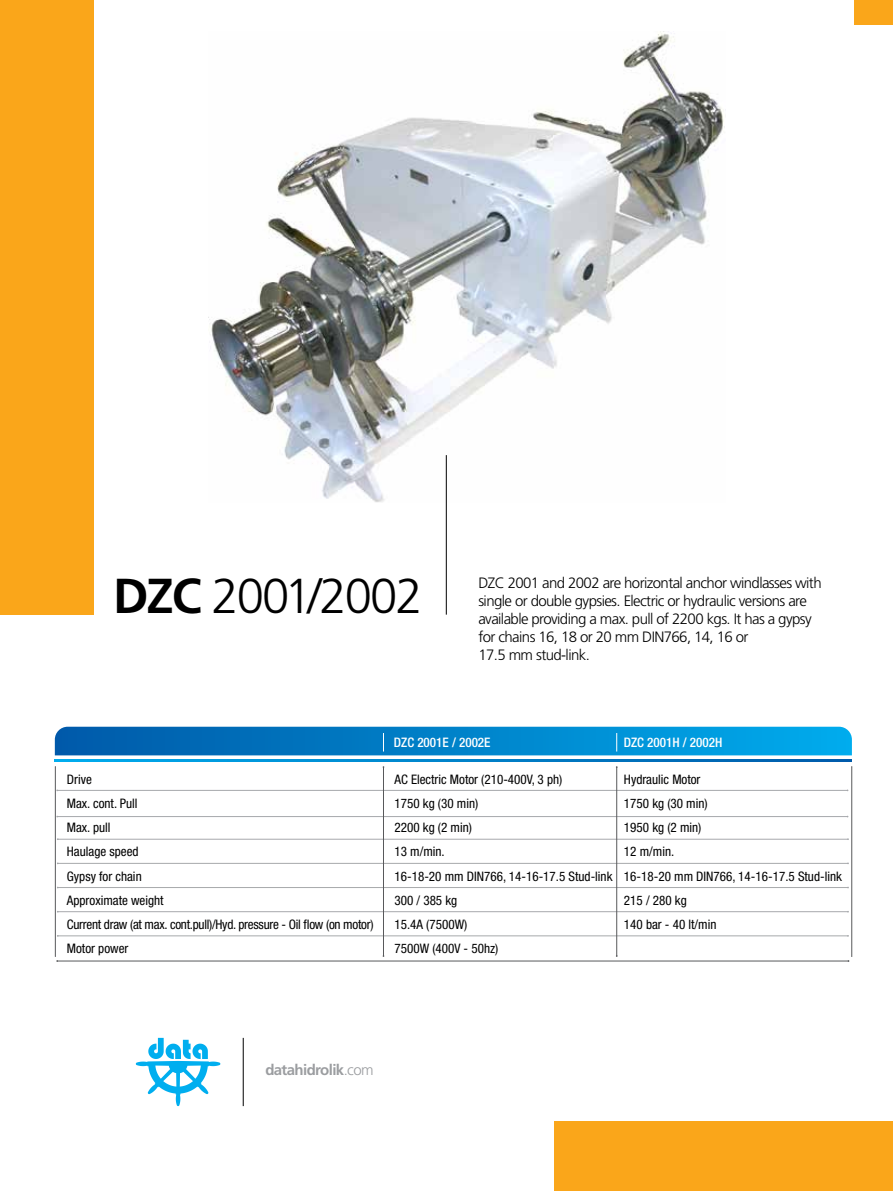
<style>
.page{position:relative;width:893px;height:1191px;background:#fff}
.page>*{position:absolute;margin:0;border:0;box-sizing:border-box;transform-origin:0 0}
.t1{font:300 49.05px "Frutiger CE";letter-spacing:-.04em;color:#000}
.t2{font:300 15px/18px "Frutiger CE";letter-spacing:-.04em;color:#000}
.t3{font:700 15px "Frutiger CE";letter-spacing:-.04em;color:#9b9da0}
.t4{font:condensed 13.2px/24.2px "Helvetica Neue LT Pro";color:#000}
.t5{font:500 condensed 13.2px "Helvetica Neue LT Pro";color:#fff}
.s1{font-weight:700}
.s2{font-weight:300}
</style>
<div class="page">
<div style="left:555px;top:1120px;width:338px;height:71px;background:#faa61a"></div>
<div style="left:0;top:0;width:94px;height:614px;background:#faa61a"></div>
<img style="left:208px;top:32px;width:518px;height:471px">
<hr style="left:446px;top:455px;width:1px;height:159px;background:#000">
<svg style="left:136px;top:1037px;width:84px;height:69px"></svg>
<hr style="left:243px;top:1037px;width:1px;height:69px;background:#000">
<svg style="left:55px;top:760px;width:797px;height:1px"></svg>
<hr style="left:57px;top:816px;width:791px;height:1px;background:#a7a9ac">
<hr style="left:57px;top:790px;width:791px;height:1px;background:#a7a9ac">
<hr style="left:58px;top:839px;width:790px;height:1px;background:#a7a9ac">
<hr style="left:58px;top:863px;width:790px;height:1px;background:#a7a9ac">
<hr style="left:58px;top:887px;width:790px;height:1px;background:#a7a9ac">
<hr style="left:58px;top:911px;width:790px;height:1px;background:#a7a9ac">
<hr style="left:58px;top:935px;width:790px;height:1px;background:#a7a9ac">
<hr style="left:55px;top:766px;width:1px;height:190px;background:#58595b">
<hr style="left:616px;top:767px;width:1px;height:189px;background:#58595b">
<hr style="left:383px;top:767px;width:1px;height:189px;background:#58595b">
<svg style="left:55px;top:726px;width:797px;height:29px;background:#0786cb"></svg>
<hr style="left:851px;top:766px;width:1px;height:190px;background:#58595b">
<hr style="left:57px;top:960px;width:792px;height:1px;background:#58595b">
<div style="left:854px;top:0;width:39px;height:24px;background:#faa61a"></div>
<h1 class="t1" style="left:113px;top:567px;width:311px"><span class="s1">DZC</span> 2001/2002</h1>
<p class="t2" style="left:478px;top:573px;width:345px">DZC 2001 and 2002 are horizontal anchor windlasses with single or double gypsies. Electric or hydraulic versions are available providing a max. pull of 2200 kgs. It has a gypsy for chains 16, 18 or 20 mm DIN766, 14, 16 or<br>17.5 mm stud-link.</p>
<p class="t5" style="left:394px;top:734px;width:98px">DZC 2001E / 2002E</p>
<p class="t5" style="left:624px;top:734px;width:100px">DZC 2001H / 2002H</p>
<p class="t4" style="left:67px;top:767px;width:308px">Drive<br>Max. cont. Pull<br>Max. pull<br>Haulage speed<br>Gypsy for chain<br>Approximate weight<br>Current draw (at max. cont.pull)/Hyd. pressure - Oil flow (on motor)<br>Motor power</p>
<p class="t4" style="left:394px;top:767px;width:220px">AC Electric Motor (210-400V, 3 ph)<br>1750 kg (30 min)<br>2200 kg (2 min)<br>13 m/min.<br>16-18-20 mm DIN766, 14-16-17.5 Stud-link<br>300 / 385 kg<br>15.4A (7500W)<br>7500W (400V - 50hz)</p>
<p class="t4" style="left:624px;top:767px;width:220px">Hydraulic Motor<br>1750 kg (30 min)<br>1950 kg (2 min)<br>12 m/min.<br>16-18-20 mm DIN766, 14-16-17.5 Stud-link<br>215 / 280 kg<br>140 bar - 40 lt/min</p>
<p class="t3" style="left:265px;top:1061px;width:110px">datahidrolik<span class="s2">.com</span></p>
</div>
